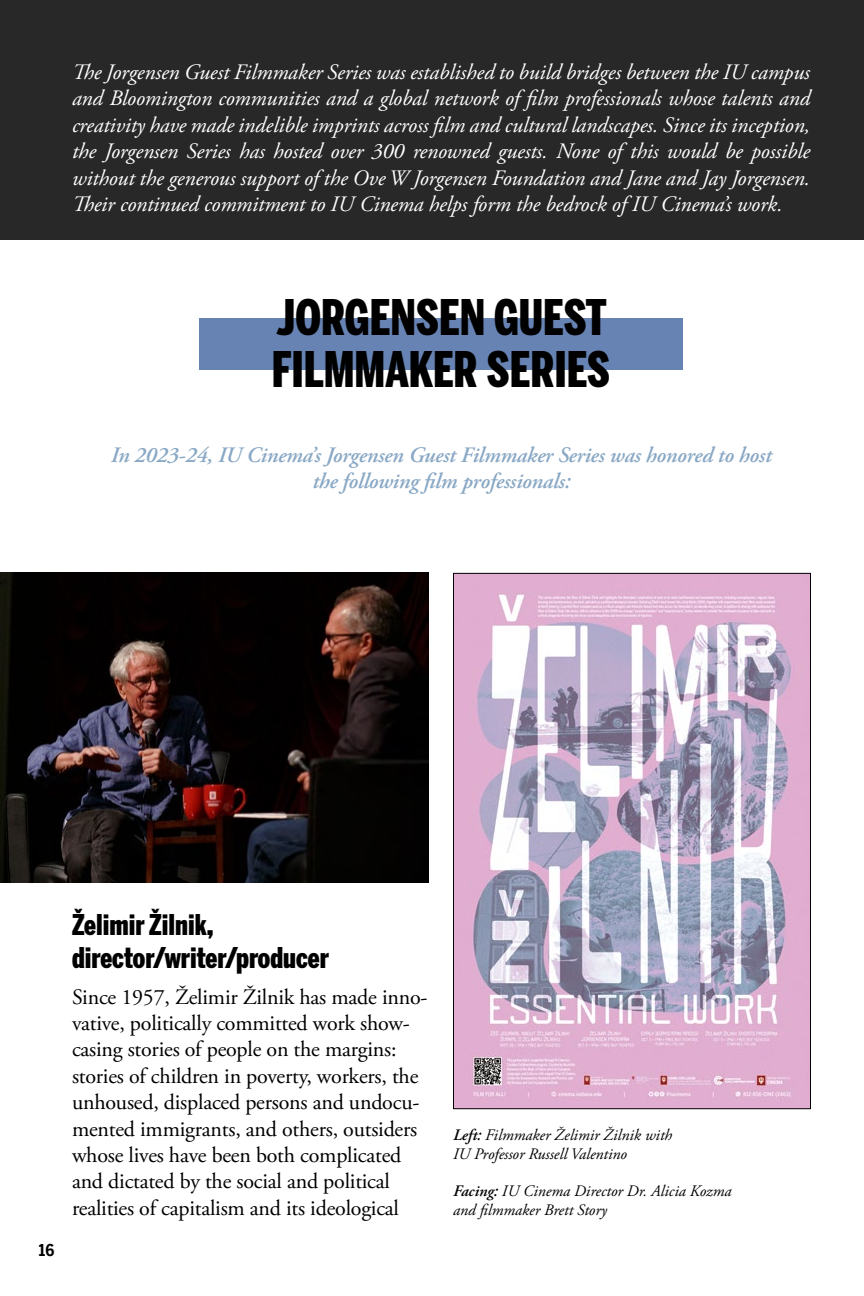
<style>
.page{position:relative;width:864px;height:1296px;background:#fff}
.page>*{position:absolute;margin:0;border:0;box-sizing:border-box;transform-origin:0 0}
.t1{font:900 48px/52px "Benton Sans Compressed";color:#000}
.t2{font:900 28px/33.6px "Benton Sans Compressed";color:#000}
.t3{font:italic 22px/26.4px "Adobe Garamond Pro";letter-spacing:-.005em;color:#fff;text-align:justify}
.body{font:22px/26.4px "Adobe Garamond Pro";letter-spacing:-.01em;color:#000}
.body-2{font:italic 600 22px/26.4px "Adobe Garamond Pro";letter-spacing:-.01em;color:#89a8c5;text-align:center}
.body-3{font:italic 16px/19.2px "Adobe Garamond Pro";color:#000}
.t4{font:700 16px "Benton Sans Condensed";color:#000}
.s1{font-weight:600}
</style>
<div class="page">
<img style="left:455px;top:575px;width:354px;height:532px">
<div style="left:0;top:0;width:864px;height:240px;background:#292829"></div>
<div style="left:199px;top:318px;width:484px;height:52px;background:#6683b3"></div>
<img style="left:0;top:573px;width:429px;height:310px">
<p class="t3" style="left:72px;top:59px;width:740px">The Jorgensen Guest Filmmaker Series was established to build bridges between the IU campus and Bloomington communities and a global network of film professionals whose talents and creativity have made indelible imprints across film and cultural landscapes. Since its inception, the Jorgensen Series has hosted over 300 renowned guests. None of this would be possible without the generous support of the Ove W Jorgensen Foundation and Jane and Jay Jorgensen.<br>Their continued commitment to IU Cinema helps form the bedrock of IU Cinema’s work.</p>
<p class="t1" style="left:272px;top:292px;width:340px">JORGENSEN GUEST<br>FILMMAKER SERIES</p>
<p class="body-2" style="left:111px;top:442px;width:662px">In 2023-24, IU Cinema’s Jorgensen Guest Filmmaker Series was honored to host the following film professionals:</p>
<p class="t4" style="left:39px;top:1241px;width:17px">16</p>
<p class="t2" style="left:72px;top:908px;width:258px">Želimir Žilnik, director/writer/producer</p>
<p class="body" style="left:72px;top:984px;width:357px">Since 1957, Želimir Žilnik has made inno&shy;vative, politically committed work show&shy;casing stories of people on the margins: stories of children in poverty, workers, the unhoused, displaced persons and undocu&shy;mented immigrants, and others, outsiders whose lives have been both complicated and dictated by the social and political realities of capitalism and its ideological</p>
<p class="body-3" style="left:453px;top:1126px;width:221px"><span class="s1">Left:</span> Filmmaker Želimir Žilnik with<br>IU Professor Russell Valentino</p>
<p class="body-3" style="left:453px;top:1182px;width:280px"><span class="s1">Facing:</span> IU Cinema Director Dr. Alicia Kozma and filmmaker Brett Story</p>
</div>
